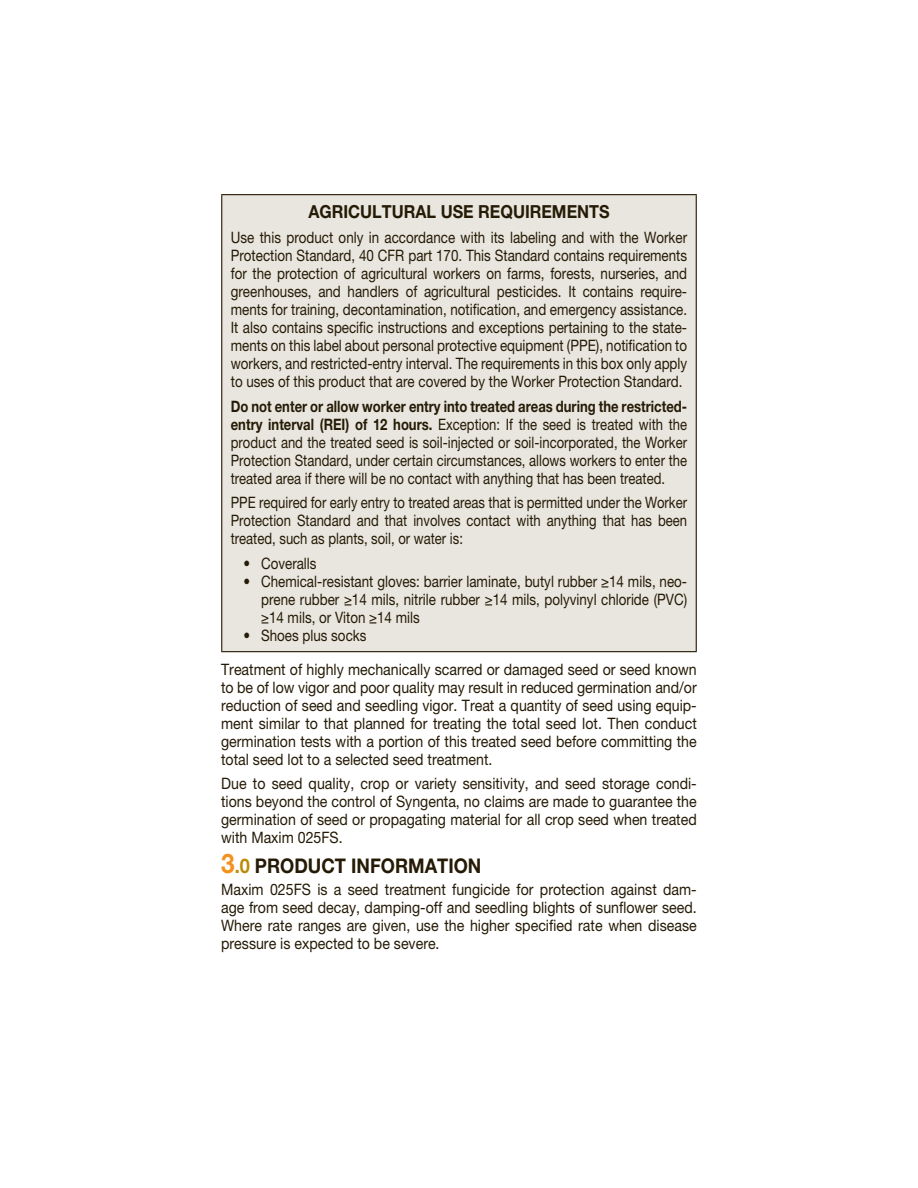
<style>
.page{position:relative;width:918px;height:1188px;background:#fff}
.page>*{position:absolute;margin:0;border:0;box-sizing:border-box;transform-origin:0 0}
.t1{font:700 20.25px "Helvetica Neue LT Pro";color:#251a05;scale:.9 1}
.t2{font:700 18px "Helvetica Neue LT Pro";color:#251a05;scale:.9 1}
.t3{font:15.75px/18px "Helvetica Neue LT Pro";color:#251a05;text-align:justify;scale:.85 1}
.t4{font:15.75px/18px "Helvetica Neue LT Pro";color:#251a05;text-align:justify;scale:.9 1}
.t5{font:15.75px/18px "Helvetica Neue LT Pro";color:#251a05;text-align:justify;scale:.83 1}
.s1{font-weight:700}
.s2{font-size:27px;color:#f4901d}
.s3{color:#bb8c07}
</style>
<div class="page">
<div style="left:222px;top:195px;width:474px;height:457px;background:#e8e6df"></div>
<hr style="left:221px;top:194px;width:476px;height:1px;background:#251a05">
<hr style="left:221px;top:195px;width:1px;height:456px;background:#251a05">
<hr style="left:696px;top:195px;width:1px;height:456px;background:#251a05">
<hr style="left:221px;top:651px;width:476px;height:1px;background:#251a05">
<p class="t2" style="left:308px;top:205px;width:336px">AGRICULTURAL USE REQUIREMENTS</p>
<p class="t3" style="left:231px;top:229px;width:538px">Use this product only in accordance with its labeling and with the Worker Protection Standard, 40 CFR part 170. This Standard contains requirements for the protection of agricultural workers on farms, forests, nurseries, and greenhouses, and handlers of agricultural pesticides. It contains require&shy;ments for training, decontamination, notification, and emergency assistance.<br>It also contains specific instructions and exceptions pertaining to the state&shy;ments on this label about personal protective equipment (PPE), notification to workers, and restricted-entry interval. The requirements in this box only apply to uses of this product that are covered by the Worker Protection Standard.</p>
<p class="t5" style="left:231px;top:398px;width:551px"><span class="s1">Do not enter or allow worker entry into treated areas during the restricted&shy;entry interval (REI) of 12 hours.</span> Exception: If the seed is treated with the product and the treated seed is soil-injected or soil-incorporated, the Worker Protection Standard, under certain circumstances, allows workers to enter the treated area if there will be no contact with anything that has been treated.</p>
<p class="t5" style="left:231px;top:495px;width:551px">PPE required for early entry to treated areas that is permitted under the Worker Protection Standard and that involves contact with anything that has been treated, such as plants, soil, or water is:</p>
<p class="t3" style="left:243px;top:556px;width:88px">• Coveralls</p>
<p class="t3" style="left:261px;top:574px;width:503px;text-indent:-18px">• Chemical-resistant gloves: barrier laminate, butyl rubber ≥14 mils, neo&shy;prene rubber ≥14 mils, nitrile rubber ≥14 mils, polyvinyl chloride (PVC) ≥14 mils, or Viton ≥14 mils</p>
<p class="t3" style="left:221px;top:620px;width:561px;line-height:33.6px;text-indent:22px">• Shoes plus socks<br>Treatment of highly mechanically scarred or damaged seed or seed known</p>
<p class="t4" style="left:221px;top:679px;width:530px">to be of low vigor and poor quality may result in reduced germination and/or reduction of seed and seedling vigor. Treat a quantity of seed using equip&shy;ment similar to that planned for treating the total seed lot. Then conduct germination tests with a portion of this treated seed before committing the total seed lot to a selected seed treatment.</p>
<p class="t4" style="left:221px;top:776px;width:530px">Due to seed quality, crop or variety sensitivity, and seed storage condi&shy;tions beyond the control of Syngenta, no claims are made to guarantee the germination of seed or propagating material for all crop seed when treated with Maxim 025FS.</p>
<p class="t1" style="left:221px;top:858px;width:291px"><span class="s2">3</span><span class="s3">.0</span> PRODUCT INFORMATION</p>
<p class="t4" style="left:221px;top:882px;width:530px">Maxim 025FS is a seed treatment fungicide for protection against dam&shy;age from seed decay, damping-off and seedling blights of sunflower seed.<br>Where rate ranges are given, use the higher specified rate when disease pressure is expected to be severe.</p>
</div>
